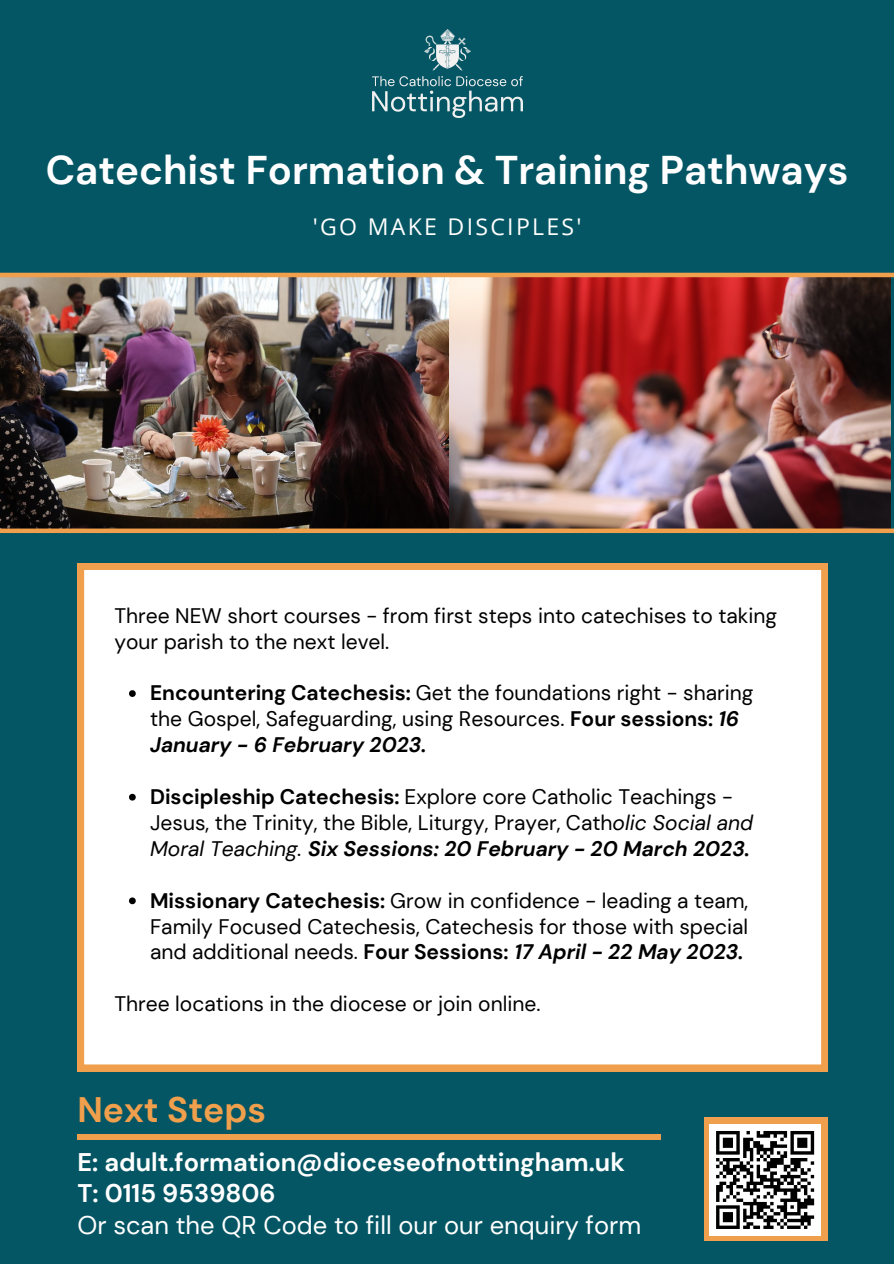
<style>
.page{position:relative;width:894px;height:1264px;background:#fff}
.page>*{position:absolute;margin:0;border:0;box-sizing:border-box;transform-origin:0 0}
.t1{font:700 40.05px "DM Sans";color:#fff}
.t2{font:700 35.4px "DM Sans";color:#f09f4c}
.t3{font:700 25.5px/31.5px "DM Sans";color:#fff}
.t4{font:25.5px "DM Sans";color:#fff}
.t5{font:23.1px "Open Sans";letter-spacing:.1em;color:#fff}
.t6{font:21px/26px "DM Sans";color:#000}
.s1{font-weight:700}
.s2{font-weight:700;font-style:italic}
.s3{font-style:italic}
</style>
<div class="page">
<div style="left:0;top:0;width:893px;height:1263px;background:#055664"></div>
<img style="left:0;top:277px;width:890px;height:251px">
<div style="left:703px;top:1117px;width:124px;height:124px;background:#f09f4c"></div>
<div style="left:709px;top:1124px;width:111px;height:111px;background:#fff"></div>
<svg style="left:716px;top:1131px;width:99px;height:98px"></svg>
<div style="left:77px;top:1133px;width:584px;height:6px;background:#f09f4c"></div>
<div style="left:77px;top:563px;width:750px;height:508px;background:#fff"></div>
<hr style="left:0;top:273px;width:893px;height:4px;background:#f09f4c">
<div style="left:0;top:528px;width:893px;height:5px;background:#f09f4c"></div>
<img style="left:372px;top:29px;width:150px;height:88px">
<svg style="left:129px;top:690px;width:7px;height:7px"></svg>
<svg style="left:129px;top:793px;width:7px;height:7px"></svg>
<svg style="left:129px;top:897px;width:7px;height:7px"></svg>
<h1 class="t1" style="left:46px;top:144px;width:804px">Catechist Formation &amp; Training Pathways</h1>
<p class="t5" style="left:312px;top:210px;width:270px">'GO MAKE DISCIPLES'</p>
<p class="t6" style="left:114px;top:602px;width:664px">Three NEW short courses - from first steps into catechises to taking your parish to the next level.</p>
<p class="t6" style="left:150px;top:680px;width:604px"><span class="s1">Encountering Catechesis:</span> Get the foundations right - sharing the Gospel, Safeguarding, using Resources. <span class="s1">Four sessions:</span> <span class="s2">16<br>January - 6 February 2023.</span></p>
<p class="t6" style="left:150px;top:783px;width:604px"><span class="s1">Discipleship Catechesis:</span> Explore core Catholic Teachings -<br>Jesus, the Trinity, the Bible, Liturgy, Prayer, Cath<span class="s3">olic Social and<br>Moral Teaching.</span> <span class="s2">Six Sessions: 20 February - 20 March 2023.</span></p>
<p class="t6" style="left:150px;top:887px;width:599px;text-align:justify"><span class="s1">Missionary Catechesis:</span> Grow in confidence - leading a team, Family Focused Catechesis, Catechesis for those with special and additional needs. <span class="s1">Four Sessions:</span> <span class="s2">17 April - 22 May 2023.</span></p>
<p class="t6" style="left:114px;top:991px;width:427px">Three locations in the diocese or join online.</p>
<h2 class="t2" style="left:77px;top:1087px;width:190px">Next Steps</h2>
<p class="t3" style="left:77px;top:1146px;width:549px">E: adult.formation@dioceseofnottingham.uk<br>T: 0115 9539806</p>
<p class="t4" style="left:77px;top:1208px;width:565px">Or scan the QR Code to fill our our enquiry form</p>
</div>
